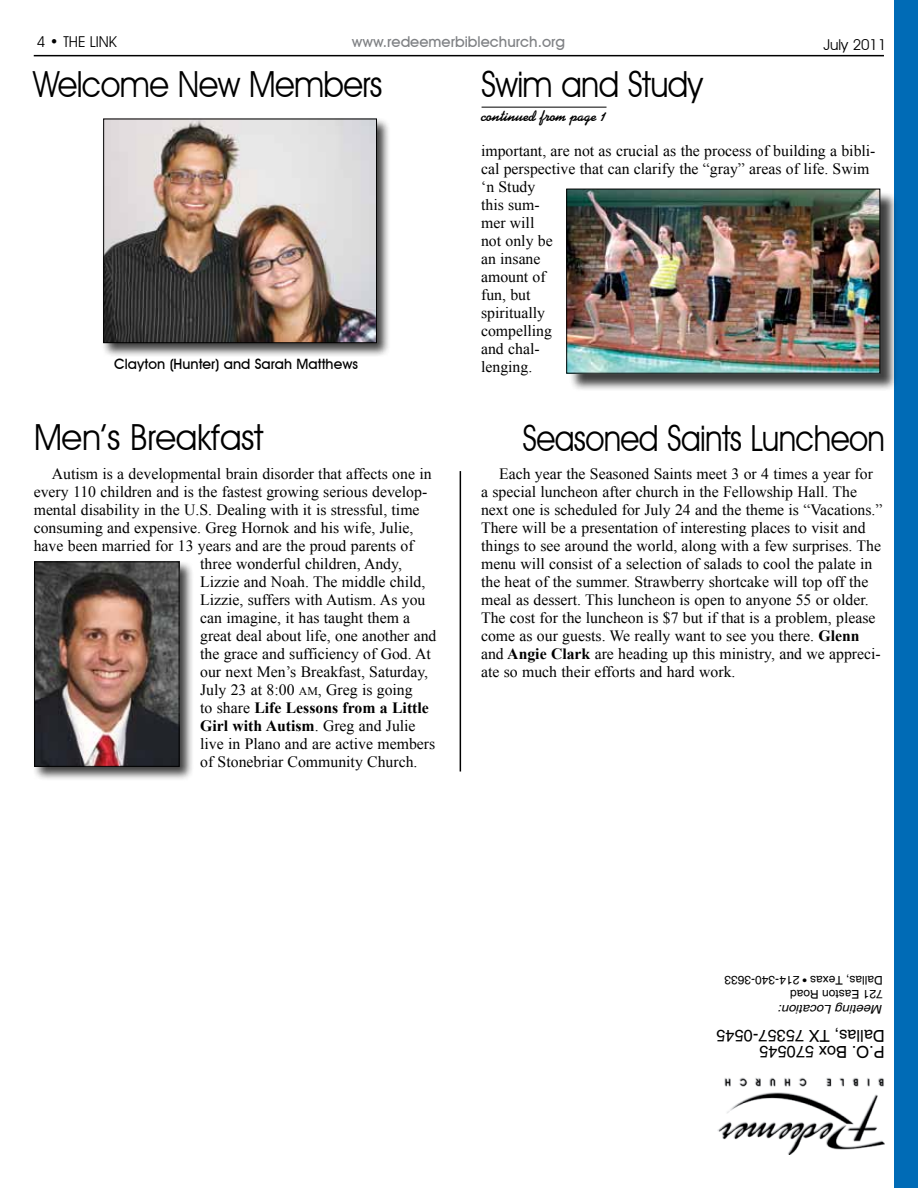
<style>
.page{position:relative;width:918px;height:1188px;background:#fff}
.page>*{position:absolute;margin:0;border:0;box-sizing:border-box;transform-origin:0 0}
.t1{font:36px "Avant Garde IT Cby BT";letter-spacing:-.02em;color:#000;scale:.9 1}
.t2{font:36px "Avant Garde IT Cby BT";letter-spacing:-.02em;color:#000;scale:.87 1}
.t3{font:36px "Avant Garde IT Cby BT";letter-spacing:-.02em;color:#000;scale:.95 1}
.t4{font:16.5px/16.5px "Helvetica";color:#000}
.t5{font:15.75px/18px "Times New Roman";color:#000}
.t6{font:700 15.75px "Times New Roman";color:#000}
.t7{font:500 15px "Avant Garde IT Cby BT";color:#808285}
.t8{font:700 15px "Kaufmann BT";color:#000}
.t9{font:15px "Avant Garde IT Cby BT";color:#000}
.t10{font:500 14.25px "Avant Garde IT Cby BT";color:#000}
.t11{font:12px/14.4px "Helvetica";color:#000}
.t12{font:italic 12px "Helvetica";color:#000;scale:1.1 1}
.s1{font-size:11.85px}
.s2{font-weight:400}
.s3{font-weight:700}
</style>
<div class="page">
<div style="left:894px;top:0;width:24px;height:1188px;background:#006bb6"></div>
<hr style="left:34px;top:55px;width:850px;height:1px;background:#000">
<img style="left:717px;top:1077px;width:168px;height:77px">
<hr style="left:460px;top:471px;width:1px;height:301px;background:#000">
<div style="left:102px;top:117px;width:289px;height:240px;background:#000;opacity:.75"></div>
<img style="left:105px;top:121px;width:270px;height:220px">
<div style="left:103px;top:119px;width:274px;height:224px;border:1px solid #000"></div>
<div style="left:569px;top:191px;width:330px;height:201px;background:#000;opacity:.75"></div>
<img style="left:568px;top:191px;width:310px;height:180px">
<div style="left:566px;top:189px;width:314px;height:184px;border:1px solid #000"></div>
<hr style="left:482px;top:107px;width:125px;height:1px;background:#000">
<div style="left:33px;top:560px;width:161px;height:221px;background:#000;opacity:.75"></div>
<img style="left:36px;top:564px;width:141px;height:201px">
<div style="left:34px;top:562px;width:145px;height:205px;border:1px solid #000"></div>
<p class="t9" style="left:37px;top:33px;width:82px">4 • THE LINK</p>
<p class="t7" style="left:352px;top:33px;width:215px">www.redeemerbiblechurch.org</p>
<h1 class="t1" style="left:33px;top:62px;width:390px">Welcome New Members</h1>
<h1 class="t1" style="left:481px;top:62px;width:248px">Swim and Study</h1>
<p class="t8" style="left:482px;top:107px;width:126px">continued from page 1</p>
<p class="t9" style="left:823px;top:36px;width:65px">July 2011</p>
<p class="t10" style="left:114px;top:355px;width:245px">Clayton (Hunter) and Sarah Matthews</p>
<h1 class="t3" style="left:34px;top:416px;width:243px">Men’s Breakfast</h1>
<p class="t5" style="left:52px;top:464px;width:381px">Autism is a developmental brain disorder that affects one in</p>
<p class="t5" style="left:34px;top:482px;width:395px">every 110 children and is the fastest growing serious develop-</p>
<p class="t5" style="left:34px;top:500px;width:387px">mental disability in the U.S. Dealing with it is stressful, time</p>
<p class="t5" style="left:34px;top:518px;width:381px">consuming and expensive. Greg Hornok and his wife, Julie,</p>
<p class="t5" style="left:34px;top:536px;width:382px">have been married for 13 years and are the proud parents of</p>
<p class="t5" style="left:200px;top:554px;width:203px">three wonderful children, Andy,</p>
<p class="t5" style="left:200px;top:572px;width:227px">Lizzie and Noah. The middle child,</p>
<p class="t5" style="left:200px;top:590px;width:227px">Lizzie, suffers with Autism. As you</p>
<p class="t5" style="left:200px;top:608px;width:212px">can imagine, it has taught them a</p>
<p class="t5" style="left:200px;top:626px;width:238px">great deal about life, one another and</p>
<p class="t5" style="left:200px;top:644px;width:232px">the grace and sufficiency of God. At</p>
<p class="t5" style="left:200px;top:662px;width:230px">our next Men’s Breakfast, Saturday,</p>
<p class="t5" style="left:200px;top:680px;width:214px">July 23 at 8:00 <span class="s1">am</span>, Greg is going</p>
<p class="t6" style="left:200px;top:696px;width:230px"><span class="s2">to share</span> Life Lessons from a Little</p>
<p class="t6" style="left:200px;top:714px;width:217px">Girl with Autism<span class="s2">. Greg and Julie</span></p>
<p class="t5" style="left:200px;top:734px;width:237px">live in Plano and are active members</p>
<p class="t5" style="left:200px;top:752px;width:219px">of Stonebriar Community Church.</p>
<p class="t5" style="left:481px;top:141px;width:396px">important, are not as crucial as the process of building a bibli&shy;cal perspective that can clarify the “gray” areas of life. Swim ‘n Study<br>this sum-<br>mer will<br>not only be<br>an insane<br>amount of<br>fun, but<br>spiritually<br>compelling<br>and chal-<br>lenging.</p>
<h1 class="t2" style="left:522px;top:416px;width:418px">Seasoned Saints Luncheon</h1>
<p class="t5" style="left:481px;top:464px;width:403px;text-indent:18px">Each year the Seasoned Saints meet 3 or 4 times a year for a special luncheon after church in the Fellowship Hall. The next one is scheduled for July 24 and the theme is “Vacations.” There will be a presentation of interesting places to visit and things to see around the world, along with a few surprises. The menu will consist of a selection of salads to cool the palate in the heat of the summer. Strawberry shortcake will top off the meal as dessert. This luncheon is open to anyone 55 or older.<br>The cost for the luncheon is $7 but if that is a problem, please come as our guests. We really want to see you there. <span class="s3">Glenn </span>and <span class="s3">Angie Clark</span> are heading up this ministry, and we appreci&shy;ate so much their efforts and hard work.</p>
<p class="t11" style="left:883px;top:1001px;width:160px;rotate:-180deg">721 Easton Road<br>Dallas, Texas • 214-340-3633</p>
<p class="t4" style="left:885px;top:1060px;width:170px;rotate:-180deg">P.O. Box 570545<br>Dallas, TX 75357-0545</p>
<p class="t12" style="left:883px;top:1016px;width:96px;rotate:-180deg">Meeting Location:</p>
</div>
